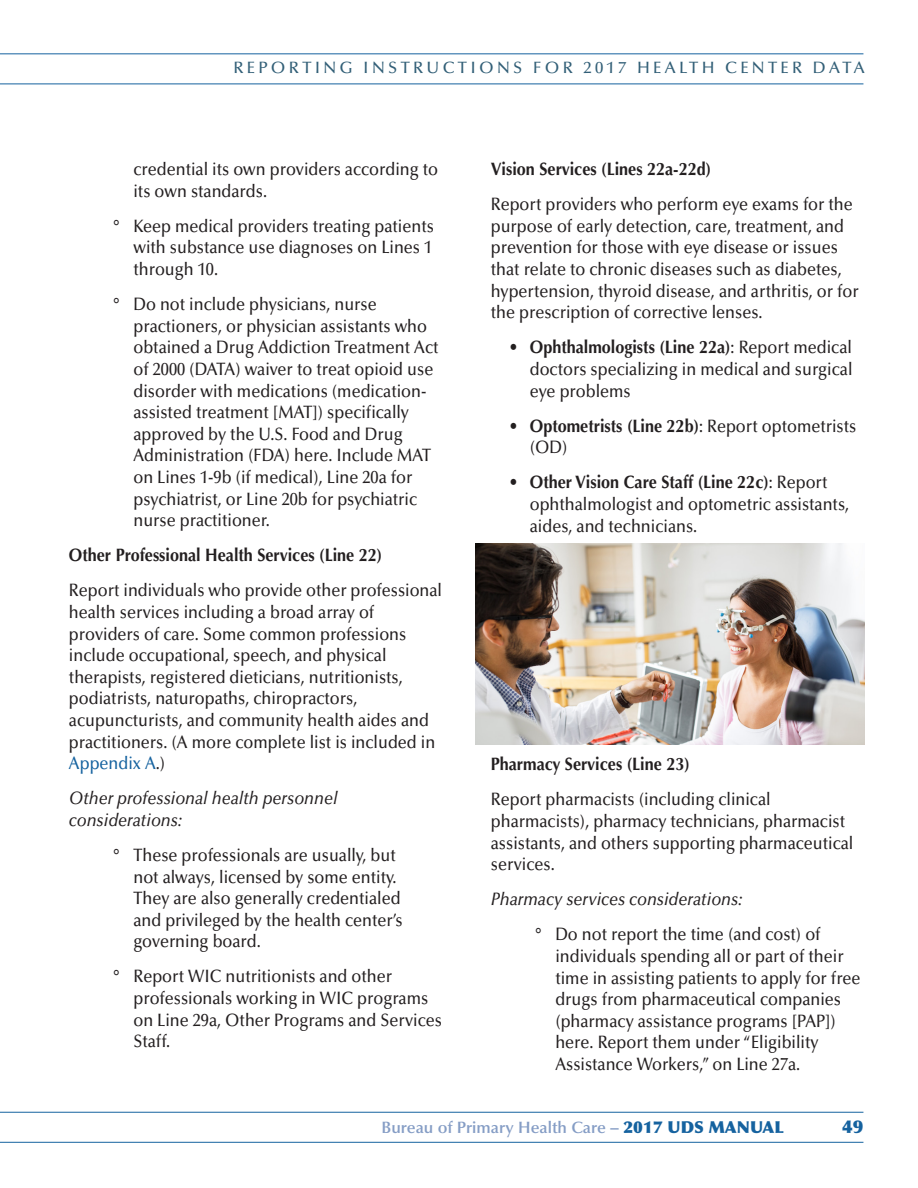
<style>
.page{position:relative;width:918px;height:1188px;background:#fff}
.page>*{position:absolute;margin:0;border:0;box-sizing:border-box;transform-origin:0 0}
.t1{font:500 18px/21.6px "Fkrnyv Optima LT Std";color:#231f20;scale:.9 1}
.t2{font:700 18px "Wwtgtl Optima LT Std";color:#231f20;scale:.9 1}
.t3{font:italic 500 18px/21.6px "Stlrsb Optima LT Std";color:#231f20;scale:.9 1}
.t4{font:900 18px "Qwgfxp Optima LT Std";color:#15629f}
.t5{font:500 16.5px "Nlnjmk Optima LT Std";letter-spacing:.2em;color:#325f77}
.t6{font:600 16.5px "Xpdcrx Optima LT Std";color:#859dc5}
.s1{font-family:"Cyywmp Optima LT Std"}
.s2{color:#15629f}
.s3{font-family:"Wwtgtl Optima LT Std";font-weight:700}
.s4{font-family:"Qwgfxp Optima LT Std";font-weight:900;color:#15629f}
</style>
<div class="page">
<hr style="left:0;top:54px;width:863px;height:1px;background:#15629f">
<hr style="left:0;top:1112px;width:863px;height:1px;background:#15629f">
<hr style="left:0;top:84px;width:863px;height:1px;background:#15629f">
<hr style="left:0;top:1142px;width:863px;height:1px;background:#15629f">
<img style="left:476px;top:543px;width:389px;height:201px">
<p class="t5" style="left:234px;top:59px;width:633px">REPORTING INSTRUCTIONS FOR 201<span class="s1">7</span> HEALTH CENTER DATA</p>
<p class="t1" style="left:133px;top:159px;width:340px">credential its own providers according to its own standards.</p>
<p class="t1" style="left:133px;top:216px;width:335px;text-align:justify;text-indent:-20px">◦ Keep medical providers treating patients with substance use diagnoses on Lines 1 through 10.</p>
<p class="t1" style="left:133px;top:294px;width:340px;text-indent:-20px">◦ Do not include physicians, nurse practioners, or physician assistants who obtained a Drug Addiction Treatment Act of 2000 (DATA) waiver to treat opioid use disorder with medications (medication&shy;assisted treatment [MAT]) specifically approved by the U.S. Food and Drug Administration (FDA) here. Include MAT on Lines 1-9b (if medical), Line 20a for psychiatrist, or Line 20b for psychiatric nurse practitioner.</p>
<h5 class="t2" style="left:69px;top:545px;width:350px">Other Professional Health Services (Line 22)</h5>
<p class="t1" style="left:69px;top:580px;width:416px">Report individuals who provide other professional health services including a broad array of providers of care. Some common professions include occupational, speech, and physical therapists, registered dieticians, nutritionists, podiatrists, naturopaths, chiropractors, acupuncturists, and community health aides and practitioners. (A more complete list is included in <span class="s2">Appendix A</span>.)</p>
<p class="t3" style="left:69px;top:788px;width:300px">Other professional health personnel considerations:</p>
<p class="t1" style="left:133px;top:845px;width:301px;text-indent:-20px">◦ These professionals are usually, but not always, licensed by some entity.<br>They are also generally credentialed and privileged by the health center’s governing board.</p>
<p class="t1" style="left:133px;top:966px;width:344px;text-indent:-20px">◦ Report WIC nutritionists and other professionals working in WIC programs on Line 29a, Other Programs and Services<br>Staff.</p>
<h5 class="t2" style="left:491px;top:159px;width:246px">Vision Services (Lines 22a-22d)</h5>
<p class="t1" style="left:491px;top:194px;width:410px">Report providers who perform eye exams for the purpose of early detection, care, treatment, and prevention for those with eye disease or issues that relate to chronic diseases such as diabetes, hypertension, thyroid disease, and arthritis, or for the prescription of corrective lenses.</p>
<p class="t1" style="left:530px;top:337px;width:360px;text-align:justify;text-indent:-20px">• <span class="s3">Ophthalmologists (Line 22a)</span>: Report medical doctors specializing in medical and surgical eye problems</p>
<p class="t1" style="left:530px;top:415px;width:364px;text-indent:-20px">• <span class="s3">Optometrists (Line 22b)</span>: Report optometrists (OD)</p>
<p class="t1" style="left:530px;top:472px;width:356px;text-indent:-20px">• <span class="s3">Other Vision Care Staff (Line 22c)</span>: Report ophthalmologist and optometric assistants, aides, and technicians.</p>
<h5 class="t2" style="left:491px;top:754px;width:223px">Pharmacy Services (Line 23)</h5>
<p class="t1" style="left:491px;top:789px;width:404px">Report pharmacists (including clinical pharmacists), pharmacy technicians, pharmacist assistants, and others supporting pharmaceutical services.</p>
<p class="t3" style="left:491px;top:889px;width:281px">Pharmacy services considerations:</p>
<p class="t1" style="left:555px;top:924px;width:341px;text-indent:-20px">◦ Do not report the time (and cost) of individuals spending all or part of their time in assisting patients to apply for free drugs from pharmaceutical companies (pharmacy assistance programs [PAP]) here. Report them under “Eligibility Assistance Workers,” on Line 27a.</p>
<p class="t6" style="left:382px;top:1118px;width:404px">Bureau of Primary Health Care – <span class="s4">2017 UDS MANUAL</span></p>
<p class="t4" style="left:842px;top:1116px;width:23px">49</p>
</div>
